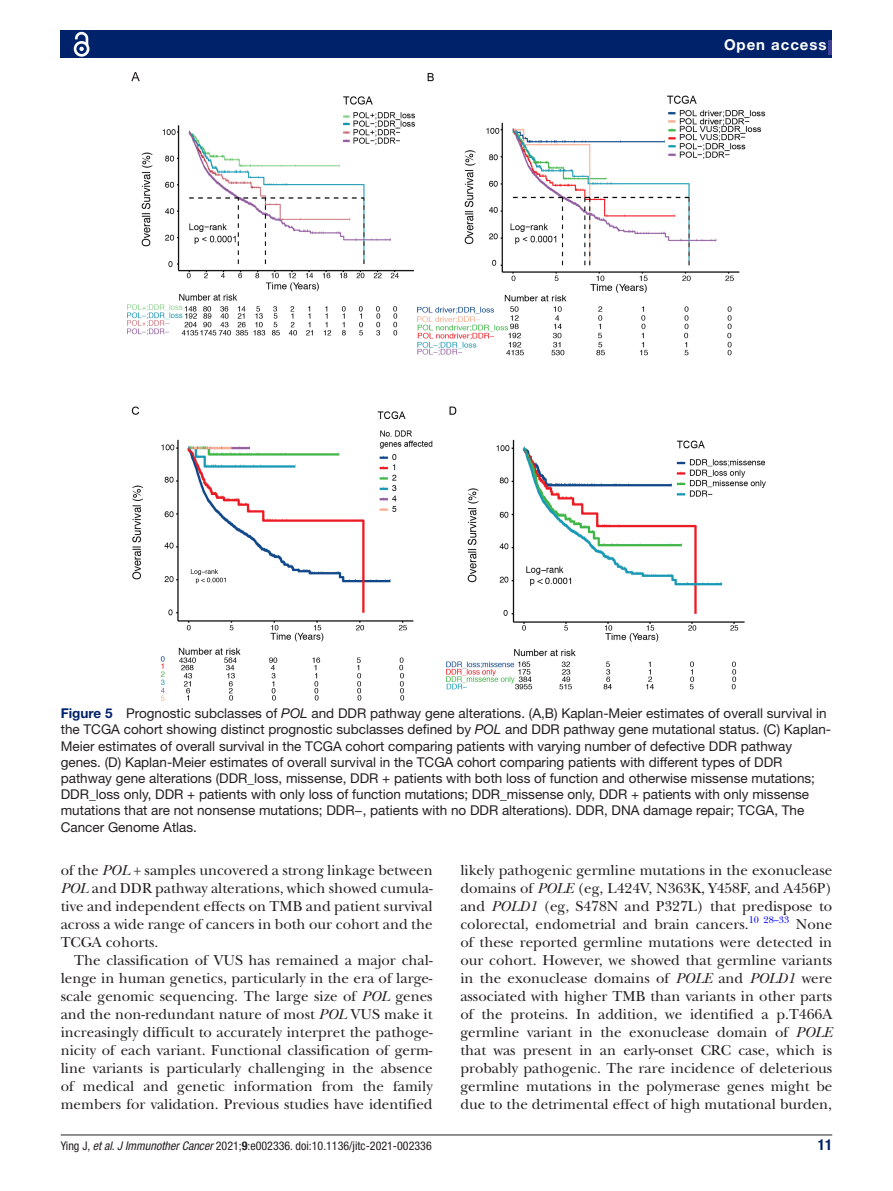
<style>
.page{position:relative;width:893px;height:1191px;background:#fff}
.page>*{position:absolute;margin:0;border:0;box-sizing:border-box;transform-origin:0 0}
.t1{font:15px/18px "New Baskerville";color:#231f20;text-align:justify}
.t2{font:700 15px "Helvetica Neue LT Std";letter-spacing:.065em;color:#fff}
.t3{font:700 condensed 15px "Helvetica Neue LT Std";color:#00226b}
.t4{font:13.5px/16.2px "Helvetica Neue LT Std";color:#231f20}
.t5{font:condensed 12px "Helvetica Neue LT Std";color:#231f20}
.s1{font-weight:700;color:#00226b}
.s2{font-style:italic}
.s3{font-weight:700}
</style>
<div class="page">
<hr style="left:61px;top:1134px;width:771px;height:1px;background:#231f20">
<div style="left:61px;top:31px;width:771px;height:27px;background:#00226b"></div>
<hr style="left:828px;top:40px;width:4px;height:15px;background:#414099">
<svg style="left:73px;top:31px;width:17px;height:26px"></svg>
<img style="left:128px;top:73px;width:637px;height:627px">
<p class="t2" style="left:724px;top:35px;width:104px">Open access</p>
<p class="t4" style="left:61px;top:705px;width:772px"><span class="s1">Figure 5</span> Prognostic subclasses of <span class="s2">POL</span> and DDR pathway gene alterations. (A,B) Kaplan-Meier estimates of overall survival in the TCGA cohort showing distinct prognostic subclasses defined by <span class="s2">POL</span> and DDR pathway gene mutational status. (C) Kaplan-Meier estimates of overall survival in the TCGA cohort comparing patients with varying number of defective DDR pathway genes. (D) Kaplan-Meier estimates of overall survival in the TCGA cohort comparing patients with different types of DDR pathway gene alterations (DDR_loss, missense, DDR + patients with both loss of function and otherwise missense mutations; DDR_loss only, DDR + patients with only loss of function mutations; DDR_missense only, DDR + patients with only missense mutations that are not nonsense mutations; DDR−, patients with no DDR alterations). DDR, DNA damage repair; TCGA, The Cancer Genome Atlas.</p>
<p class="t1" style="left:61px;top:861px;width:373px">of the <span class="s2">POL</span> + samples uncovered a strong linkage between <span class="s2">POL</span> and DDR pathway alterations, which showed cumula&shy;tive and independent effects on TMB and patient survival across a wide range of cancers in both our cohort and the TCGA cohorts.</p>
<p class="t1" style="left:61px;top:951px;width:373px;text-indent:14px">The classification of VUS has remained a major chal&shy;lenge in human genetics, particularly in the era of large&shy;scale genomic sequencing. The large size of <span class="s2">POL</span> genes and the non-redundant nature of most <span class="s2">POL</span> VUS make it increasingly difficult to accurately interpret the pathoge&shy;nicity of each variant. Functional classification of germ&shy;line variants is particularly challenging in the absence of medical and genetic information from the family members for validation. Previous studies have identified</p>
<p class="t1" style="left:460px;top:861px;width:373px">likely pathogenic germline mutations in the exonuclease domains of <span class="s2">POLE</span> (eg, L424V, N363K, Y458F, and A456P) and <span class="s2">POLD1</span> (eg, S478N and P327L) that predispose to colorectal, endometrial and brain cancers.<sup>10</sup> <sup>28–33</sup></p>
<p class="t1" style="left:460px;top:915px;width:373px;text-indent:336px">None of these reported germline mutations were detected in our cohort. However, we showed that germline variants in the exonuclease domains of <span class="s2">POLE</span> and <span class="s2">POLD1</span> were associated with higher TMB than variants in other parts of the proteins. In addition, we identified a p.T466A germline variant in the exonuclease domain of <span class="s2">POLE </span>that was present in an early-onset CRC case, which is probably pathogenic. The rare incidence of deleterious germline mutations in the polymerase genes might be due to the detrimental effect of high mutational burden,</p>
<p class="t5" style="left:61px;top:1138px;width:372px">Ying J, <span class="s2">et al</span>. <span class="s2">J Immunother Cancer</span> 2021;<span class="s3">9</span>:e002336. doi:10.1136/jitc-2021-002336</p>
<p class="t3" style="left:818px;top:1135px;width:16px">11</p>
</div>
